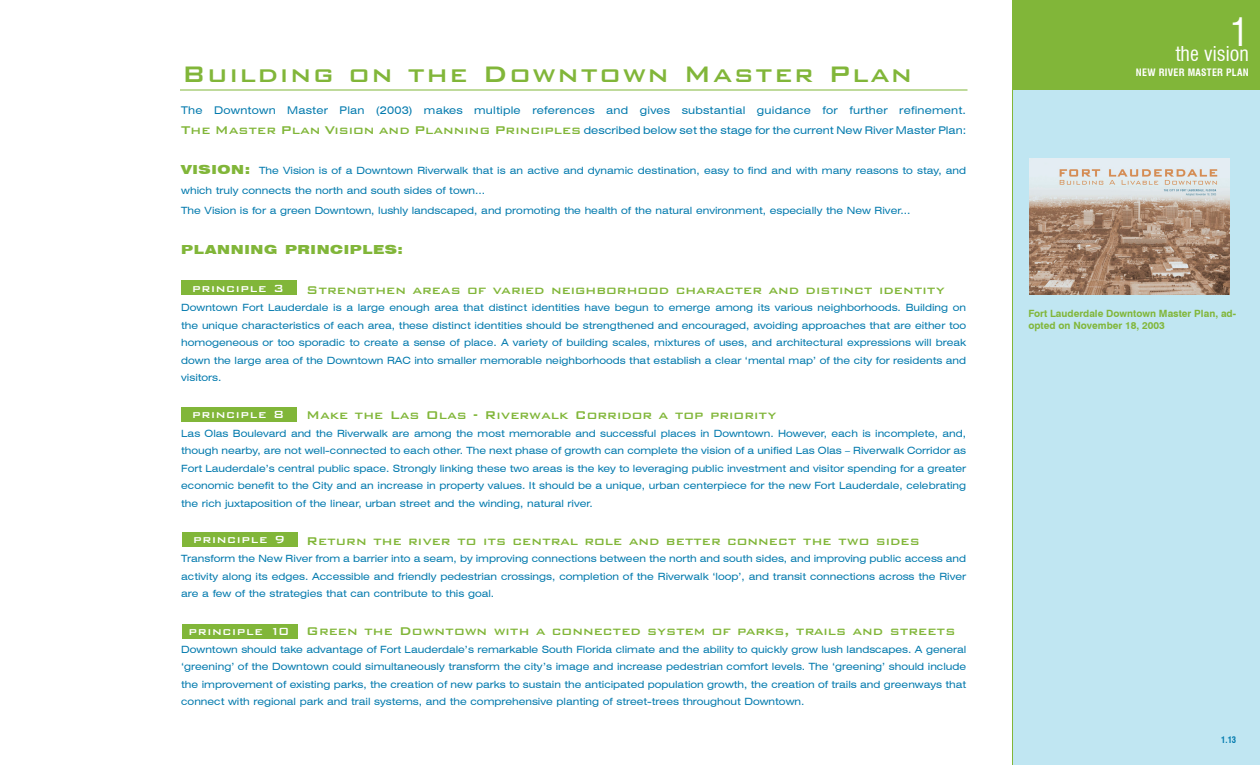
<style>
.page{position:relative;width:1260px;height:765px;background:#fff}
.page>*{position:absolute;margin:0;border:0;box-sizing:border-box;transform-origin:0 0}
.t1{font:condensed 37.5px "Swiss 721 BT";color:#fff}
.t2{font:500 30px "Bank Gothic BT";letter-spacing:.05em;color:#81b639}
.t3{font:condensed 20px "Swiss 721 BT";color:#fff}
.t4{font:500 15px "Bank Gothic BT";color:#81b639}
.t5{font:500 13.75px "Bank Gothic BT";letter-spacing:.05em;color:#fff}
.t6{font:900 expanded 12.5px "Swiss 721 BT";letter-spacing:.05em;color:#81b639}
.t7{font:expanded 10.62px/20px "Swiss 721 BT";letter-spacing:.02em;color:#0079ad}
.t8{font:expanded 10px/17.5px "Swiss 721 BT";color:#0079ad;text-align:justify}
.t9{font:700 10px/12px "Swiss 721 BT";color:#81b639}
.t10{font:700 condensed 10px "Swiss 721 BT";letter-spacing:.025em;color:#fff}
.t11{font:700 condensed 8.75px "Swiss 721 BT";color:#0079ad}
.s1{font-family:"Bank Gothic BT";font-weight:500;font-stretch:normal;font-size:15px;color:#81b639}
.s2{font-weight:900;font-size:12.5px;color:#81b639}
</style>
<div class="page">
<div style="left:1012px;top:0;width:248px;height:90px;background:#81b639"></div>
<div style="left:1012px;top:90px;width:248px;height:675px;background:#c0e6f2"></div>
<hr style="left:180px;top:90px;width:788px;height:1px;background:#81b639">
<hr style="left:1012px;top:90px;width:1px;height:675px;background:#81b639">
<div style="left:181px;top:281px;width:115px;height:14px;background:#81b639"></div>
<div style="left:181px;top:408px;width:115px;height:14px;background:#81b639"></div>
<div style="left:182px;top:532px;width:115px;height:14px;background:#81b639"></div>
<div style="left:182px;top:624px;width:115px;height:15px;background:#81b639"></div>
<img style="left:1029px;top:159px;width:200px;height:135px">
<h2 class="t2" style="left:182px;top:58px;width:732px">Building on the Downtown Master Plan</h2>
<p class="t7" style="left:181px;top:100px;width:786px">The Downtown Master Plan (2003) makes multiple references and gives substantial guidance for further refinement.<br><span class="s1">The Master Plan Vision and Planning Principles</span> described below set the stage for the current New River Master Plan:</p>
<p class="t8" style="left:181px;top:160px;width:786px;line-height:20px;text-align:left"><span class="s2">VISION:</span> The Vision is of a Downtown Riverwalk that is an active and dynamic destination, easy to find and with many reasons to stay, and which truly connects the north and south sides of town...<br>The Vision is for a green Downtown, lushly landscaped, and promoting the health of the natural environment, especially the New River...</p>
<p class="t6" style="left:181px;top:242px;width:48px">PLANNIN</p>
<p class="t6" style="left:264px;top:242px;width:141px">G PRINCIPLES:</p>
<h3 class="t4" style="left:306px;top:282px;width:640px">Strengthen areas of varied neighborhood character and distinct identity</h3>
<p class="t8" style="left:181px;top:299px;width:786px">Downtown Fort Lauderdale is a large enough area that distinct identities have begun to emerge among its various neighborhoods. Building on the unique characteristics of each area, these distinct identities should be strengthened and encouraged, avoiding approaches that are either too homogeneous or too sporadic to create a sense of place. A variety of building scales, mixtures of uses, and architectural expressions will break down the large area of the Downtown RAC into smaller memorable neighborhoods that establish a clear ‘mental map’ of the city for residents and visitors.</p>
<h3 class="t4" style="left:306px;top:407px;width:471px">Make the Las Olas - Riverwalk Corridor a top priority</h3>
<p class="t8" style="left:181px;top:424px;width:787px">Las Olas Boulevard and the Riverwalk are among the most memorable and successful places in Downtown. However, each is incomplete, and, though nearby, are not well-connected to each other. The next phase of growth can complete the vision of a unified Las Olas – Riverwalk Corridor as Fort Lauderdale’s central public space. Strongly linking these two areas is the key to leveraging public investment and visitor spending for a greater economic benefit to the City and an increase in property values. It should be a unique, urban centerpiece for the new Fort Lauderdale, celebrating the rich juxtaposition of the linear, urban street and the winding, natural river.</p>
<h3 class="t4" style="left:306px;top:533px;width:615px">Return the river to its central role and better connect the two sides</h3>
<p class="t8" style="left:181px;top:550px;width:786px">Transform the New River from a barrier into a seam, by improving connections between the north and south sides, and improving public access and activity along its edges. Accessible and friendly pedestrian crossings, completion of the Riverwalk ‘loop’, and transit connections across the River are a few of the strategies that can contribute to this goal.</p>
<h3 class="t4" style="left:306px;top:623px;width:651px">Green the Downtown with a connected system of parks, trails and streets</h3>
<p class="t8" style="left:181px;top:640px;width:787px">Downtown should take advantage of Fort Lauderdale’s remarkable South Florida climate and the ability to quickly grow lush landscapes. A general ‘greening’ of the Downtown could simultaneously transform the city’s image and increase pedestrian comfort levels. The ‘greening’ should include the improvement of existing parks, the creation of new parks to sustain the anticipated population growth, the creation of trails and greenways that connect with regional park and trail systems, and the comprehensive planting of street-trees throughout Downtown.</p>
<h3 class="t5" style="left:192px;top:280px;width:93px">principle 3</h3>
<h3 class="t5" style="left:192px;top:407px;width:93px">principle 8</h3>
<h3 class="t5" style="left:193px;top:532px;width:93px">principle 9</h3>
<h3 class="t5" style="left:188px;top:624px;width:102px">principle 10</h3>
<h1 class="t1" style="left:1230px;top:10px;width:20px">1</h1>
<h3 class="t3" style="left:1176px;top:42px;width:75px">the vision</h3>
<p class="t10" style="left:1136px;top:67px;width:114px">NEW RIVER MASTER PLAN</p>
<p class="t9" style="left:1028px;top:307px;width:209px">Fort Lauderdale Downtown Master Plan, ad&shy;opted on November 18, 2003</p>
<p class="t11" style="left:1221px;top:735px;width:17px">1.13</p>
</div>
